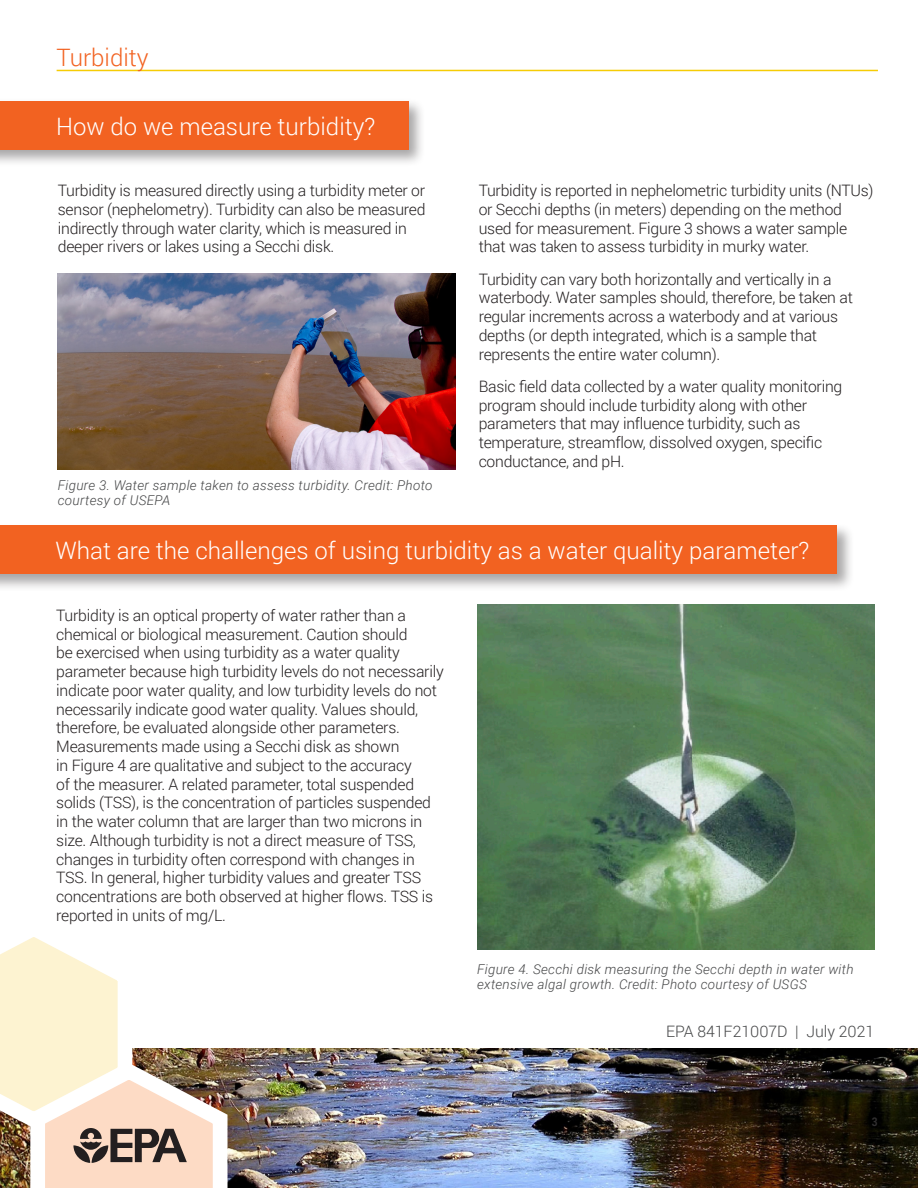
<style>
.page{position:relative;width:918px;height:1188px;background:#fff}
.page>*{position:absolute;margin:0;border:0;box-sizing:border-box;transform-origin:0 0}
.t1{font:300 24px "Roboto";color:#fff}
.t2{font:300 24px "Roboto";color:#f26221}
.t3{font:300 15.75px/18.8px "Roboto";letter-spacing:-.015em;color:#231f20}
.t4{font:300 15.75px "Roboto";color:#454647}
.t5{font:italic 300 13.5px/15px "Roboto";letter-spacing:.02em;color:#454647}
.t6{font:700 12px "Roboto";color:#312f30;scale:.85 1}
</style>
<div class="page">
<hr style="left:57px;top:70px;width:821px;height:1px;background:#f6cc05">
<div style="left:0;top:99px;width:426px;height:68px;background:#231f20;opacity:.4"></div>
<div style="left:0;top:101px;width:408px;height:49px;background:#f26221"></div>
<img style="left:58px;top:274px;width:398px;height:196px">
<div style="left:0;top:523px;width:855px;height:68px;background:#231f20;opacity:.4"></div>
<div style="left:0;top:526px;width:837px;height:48px;background:#f26221"></div>
<img style="left:235px;top:1048px;width:683px;height:140px">
<svg style="left:0;top:937px;width:235px;height:251px"></svg>
<img style="left:477px;top:604px;width:397px;height:345px">
<p class="t2" style="left:57px;top:40px;width:93px">Turbidity</p>
<p class="t1" style="left:56px;top:110px;width:321px">How do we measure turbidity?</p>
<p class="t3" style="left:58px;top:181px;width:369px">Turbidity is measured directly using a turbidity meter or sensor (nephelometry). Turbidity can also be measured indirectly through water clarity, which is measured in deeper rivers or lakes using a Secchi disk.</p>
<p class="t5" style="left:58px;top:477px;width:376px">Figure 3. Water sample taken to assess turbidity. Credit: Photo courtesy of USEPA</p>
<p class="t3" style="left:479px;top:181px;width:396px">Turbidity is reported in nephelometric turbidity units (NTUs) or Secchi depths (in meters) depending on the method used for measurement. Figure 3 shows a water sample that was taken to assess turbidity in murky water.</p>
<p class="t3" style="left:479px;top:269px;width:376px">Turbidity can vary both horizontally and vertically in a waterbody. Water samples should, therefore, be taken at regular increments across a waterbody and at various depths (or depth integrated, which is a sample that represents the entire water column).</p>
<p class="t3" style="left:479px;top:376px;width:365px">Basic field data collected by a water quality monitoring</p>
<p class="t3" style="left:479px;top:395px;width:330px">program should include turbidity along with other parameters that may influence turbidity, such as</p>
<p class="t3" style="left:479px;top:433px;width:345px">temperature, streamflow, dissolved oxygen, specific</p>
<p class="t3" style="left:479px;top:451px;width:148px">conductance, and pH.</p>
<p class="t1" style="left:55px;top:534px;width:756px">What are the challenges of using turbidity as a water quality parameter?</p>
<p class="t3" style="left:56px;top:605px;width:389px">Turbidity is an optical property of water rather than a chemical or biological measurement. Caution should<br>be exercised when using turbidity as a water quality parameter because high turbidity levels do not necessarily indicate poor water quality, and low turbidity levels do not necessarily indicate good water quality. Values should, therefore, be evaluated alongside other parameters.<br>Measurements made using a Secchi disk as shown<br>in Figure 4 are qualitative and subject to the accuracy<br>of the measurer. A related parameter, total suspended solids (TSS), is the concentration of particles suspended in the water column that are larger than two microns in size. Although turbidity is not a direct measure of TSS, changes in turbidity often correspond with changes in TSS. In general, higher turbidity values and greater TSS concentrations are both observed at higher flows. TSS is reported in units of mg/L.</p>
<p class="t5" style="left:477px;top:961px;width:378px">Figure 4. Secchi disk measuring the Secchi depth in water with extensive algal growth. Credit: Photo courtesy of USGS</p>
<p class="t4" style="left:666px;top:1021px;width:210px">EPA 841F21007D | July 2021</p>
<p class="t6" style="left:872px;top:1113px;width:8px">3</p>
</div>
